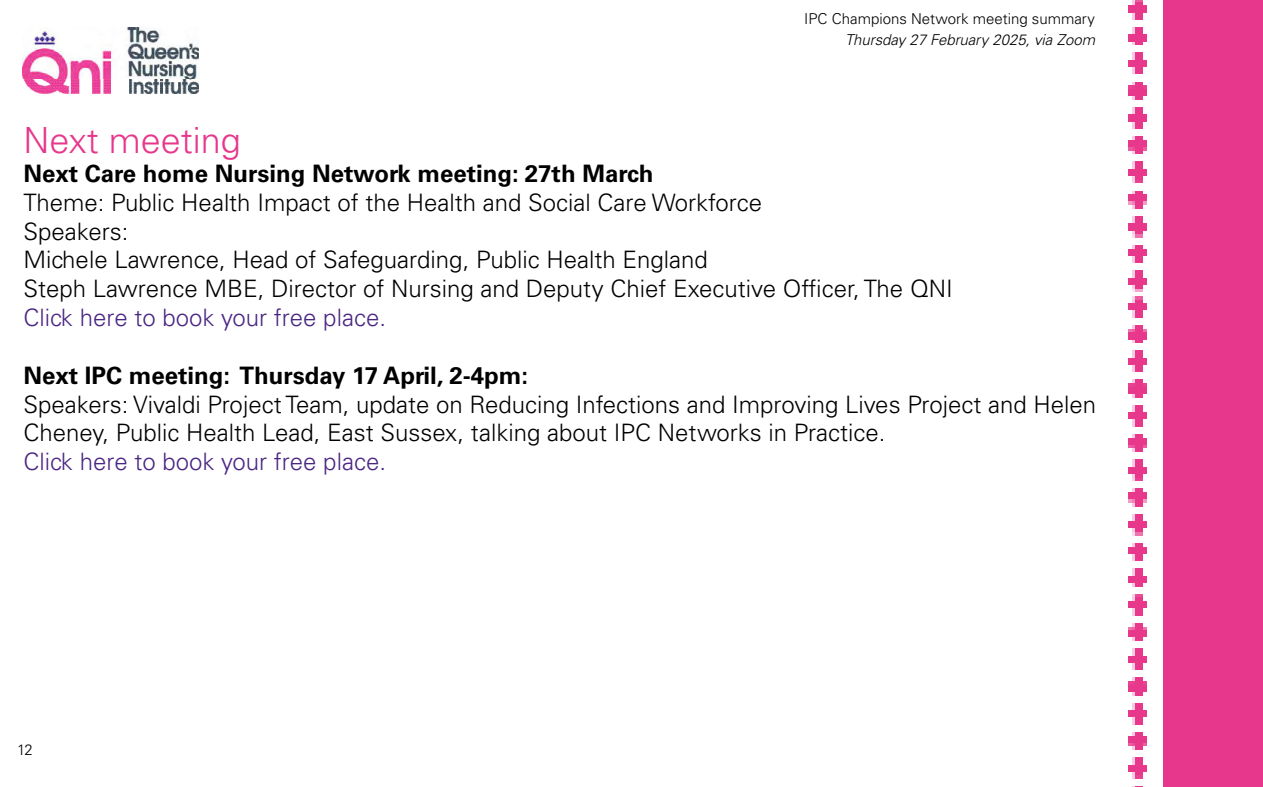
<style>
.page{position:relative;width:1263px;height:787px;background:#fff}
.page>*{position:absolute;margin:0;border:0;box-sizing:border-box;transform-origin:0 0}
.t1{font:300 36px "Univers LT Std";color:#e7378c}
.t2{font:300 24px/28.8px "Univers LT Std";color:#000}
.t3{font:700 24px "Univers LT Std";color:#000}
.t4{font:300 24px "Univers LT Std";color:#4a2683}
.t5{font:300 15px "Univers LT Std";color:#000}
.t6{font:italic 300 15px "Univers LT Std";color:#000}
</style>
<div class="page">
<img style="left:22px;top:27px;width:177px;height:66px">
<div style="left:1163px;top:0;width:100px;height:787px;background:#e7378c"></div>
<img style="left:1128px;top:0;width:19px;height:787px">
<p class="t5" style="left:804px;top:13px;width:292px">IPC Champions Network meeting summary</p>
<p class="t6" style="left:845px;top:34px;width:251px">Thursday 27 February 2025, via Zoom</p>
<h1 class="t1" style="left:24px;top:127px;width:219px">Next meeting</h1>
<p class="t3" style="left:24px;top:164px;width:631px">Next Care home Nursing Network meeting: 27th March</p>
<p class="t2" style="left:24px;top:190px;width:931px">Theme: Public Health Impact of the Health and Social Care Workforce<br>Speakers:<br>Michele Lawrence, Head of Safeguarding, Public Health England<br>Steph Lawrence MBE, Director of Nursing and Deputy Chief Executive Officer, The QNI</p>
<p class="t4" style="left:24px;top:308px;width:364px">Click here to book your free place.</p>
<p class="t3" style="left:24px;top:365px;width:506px">Next IPC meeting: Thursday 17 April, 2-4pm:</p>
<p class="t2" style="left:24px;top:391px;width:1074px">Speakers: Vivaldi Project Team, update on Reducing Infections and Improving Lives Project and Helen<br>Cheney, Public Health Lead, East Sussex, talking about IPC Networks in Practice.</p>
<p class="t4" style="left:24px;top:452px;width:364px">Click here to book your free place.</p>
<p class="t5" style="left:17px;top:744px;width:17px">12</p>
</div>
